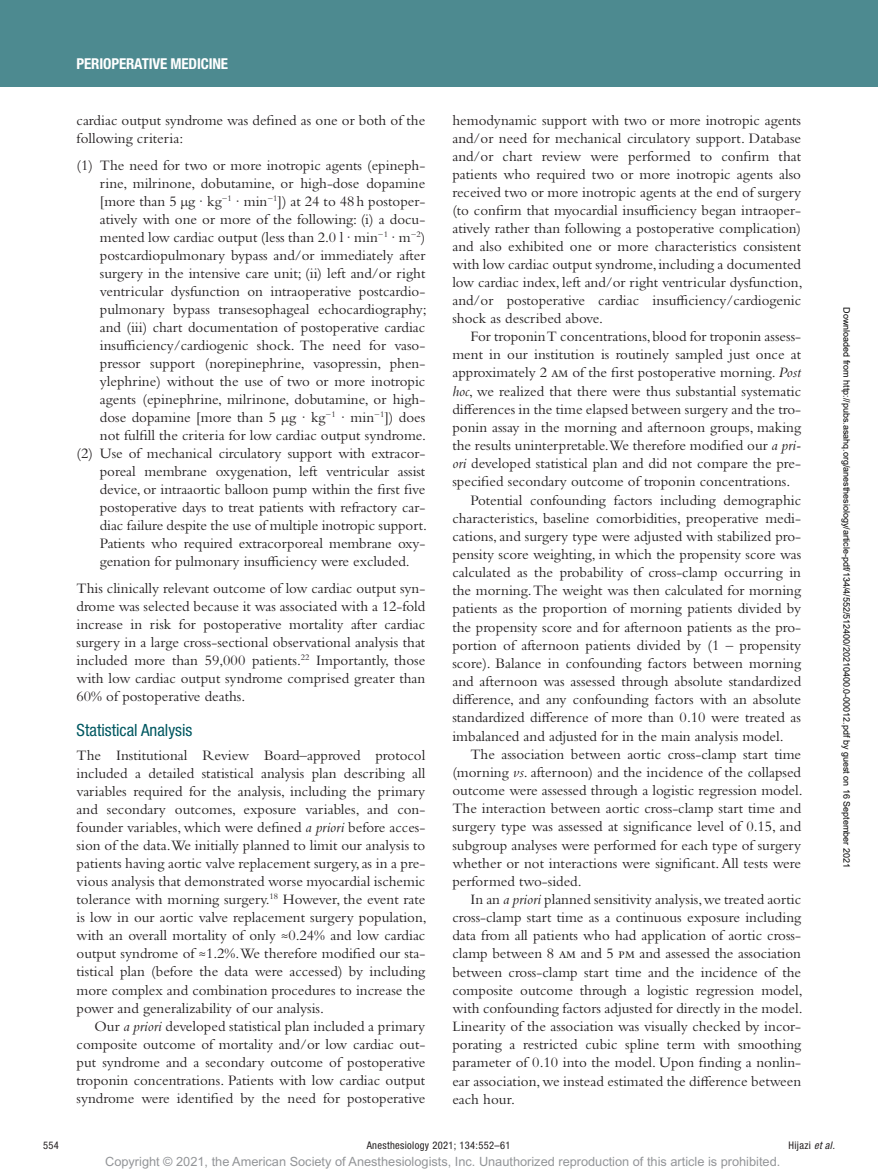
<style>
.page{position:relative;width:878px;height:1175px;background:#fff}
.page>*{position:absolute;margin:0;border:0;box-sizing:border-box;transform-origin:0 0}
.t1{font:condensed 16.8px "Helvetica Neue LT Std";color:#005861}
.t2{font:15px/18px "Bembo Std";color:#231f20;text-align:justify}
.t3{font:15px "Bembo Std";letter-spacing:.025em;color:#231f20}
.t4{font:700 condensed 15px "Helvetica Neue LT Std";letter-spacing:-.01em;color:#fff}
.t5{font:12.75px "Arial MT Std";color:#939598}
.t6{font:condensed 10.5px "Helvetica Neue LT Std";letter-spacing:.03em;color:#231f20}
.t7{font:9px "Arial";color:#000}
.s1{font-style:italic}
</style>
<div class="page">
<div style="left:0;top:0;width:878px;height:86px;background:#4d8a90"></div>
<p class="t4" style="left:77px;top:54px;width:153px">PERIOPERATIVE MEDICINE</p>
<p class="t2" style="left:77px;top:111px;width:350px">cardiac output syndrome was defined as one or both of the following criteria:</p>
<p class="t2" style="left:77px;top:156px;width:350px">(1) The need for two or more inotropic agents (epineph-</p>
<p class="t2" style="left:100px;top:174px;width:327px">rine, milrinone, dobutamine, or high-dose dopamine</p>
<p class="t2" style="left:100px;top:192px;width:327px">[more than 5 μg · kg<sup>−1</sup> · min<sup>−1</sup>]) at 24 to 48h postoper-</p>
<p class="t2" style="left:100px;top:210px;width:327px">atively with one or more of the following: (i) a docu-</p>
<p class="t2" style="left:100px;top:228px;width:327px">mented low cardiac output (less than 2.0 l · min<sup>−1</sup> · m<sup>−2</sup>)</p>
<p class="t2" style="left:100px;top:246px;width:327px">postcardiopulmonary bypass and/or immediately after</p>
<p class="t2" style="left:100px;top:264px;width:327px">surgery in the intensive care unit; (ii) left and/or right</p>
<p class="t2" style="left:100px;top:282px;width:327px">ventricular dysfunction on intraoperative postcardio-</p>
<p class="t2" style="left:100px;top:300px;width:328px">pulmonary bypass transesophageal echocardiography;</p>
<p class="t2" style="left:100px;top:318px;width:327px">and (iii) chart documentation of postoperative cardiac</p>
<p class="t2" style="left:100px;top:336px;width:327px">insufficiency/cardiogenic shock. The need for vaso-</p>
<p class="t3" style="left:100px;top:354px;width:327px">pressor support (norepinephrine, vasopressin, phen-</p>
<p class="t2" style="left:100px;top:372px;width:327px">ylephrine) without the use of two or more inotropic</p>
<p class="t2" style="left:100px;top:390px;width:327px">agents (epinephrine, milrinone, dobutamine, or high-</p>
<p class="t2" style="left:100px;top:408px;width:327px">dose dopamine [more than 5 μg · kg<sup>−1</sup> · min<sup>−1</sup>]) does</p>
<p class="t2" style="left:100px;top:426px;width:327px">not fulfill the criteria for low cardiac output syndrome.</p>
<p class="t2" style="left:77px;top:444px;width:350px">(2) Use of mechanical circulatory support with extracor-</p>
<p class="t2" style="left:100px;top:462px;width:327px">poreal membrane oxygenation, left ventricular assist</p>
<p class="t2" style="left:100px;top:480px;width:327px">device, or intraaortic balloon pump within the first five</p>
<p class="t2" style="left:100px;top:498px;width:327px">postoperative days to treat patients with refractory car-</p>
<p class="t2" style="left:100px;top:516px;width:328px">diac failure despite the use of multiple inotropic support.</p>
<p class="t2" style="left:100px;top:534px;width:327px">Patients who required extracorporeal membrane oxy-</p>
<p class="t2" style="left:100px;top:552px;width:311px">genation for pulmonary insufficiency were excluded.</p>
<p class="t2" style="left:77px;top:579px;width:350px">This clinically relevant outcome of low cardiac output syn&shy;drome was selected because it was associated with a 12-fold increase in risk for postoperative mortality after cardiac surgery in a large cross-sectional observational analysis that included more than 59,000 patients.<sup>22</sup> Importantly, those with low cardiac output syndrome comprised greater than 60% of postoperative deaths.</p>
<p class="t1" style="left:77px;top:720px;width:117px">Statistical Analysis</p>
<p class="t2" style="left:77px;top:746px;width:352px">The Institutional Review Board–approved protocol included a detailed statistical analysis plan describing all variables required for the analysis, including the primary and secondary outcomes, exposure variables, and con&shy;founder variables, which were defined <span class="s1">a priori</span> before acces&shy;sion of the data.We initially planned to limit our analysis to patients having aortic valve replacement surgery, as in a pre&shy;vious analysis that demonstrated worse myocardial ischemic tolerance with morning surgery.<sup>18</sup> However, the event rate is low in our aortic valve replacement surgery population, with an overall mortality of only ≈0.24% and low cardiac output syndrome of ≈1.2%. We therefore modified our sta&shy;tistical plan (before the data were accessed) by including more complex and combination procedures to increase the power and generalizability of our analysis.</p>
<p class="t2" style="left:77px;top:1016px;width:350px;text-indent:18px">Our <span class="s1">a priori</span> developed statistical plan included a primary composite outcome of mortality and/or low cardiac out&shy;put syndrome and a secondary outcome of postoperative troponin concentrations. Patients with low cardiac output syndrome were identified by the need for postoperative</p>
<p class="t2" style="left:452px;top:111px;width:352px">hemodynamic support with two or more inotropic agents and/or need for mechanical circulatory support. Database and/or chart review were performed to confirm that patients who required two or more inotropic agents also received two or more inotropic agents at the end of surgery (to confirm that myocardial insufficiency began intraoper&shy;atively rather than following a postoperative complication) and also exhibited one or more characteristics consistent with low cardiac output syndrome, including a documented low cardiac index, left and/or right ventricular dysfunction, and/or postoperative cardiac insufficiency/cardiogenic shock as described above.</p>
<p class="t2" style="left:470px;top:327px;width:332px">For troponin T concentrations, blood for troponin assess-</p>
<p class="t2" style="left:452px;top:345px;width:350px">ment in our institution is routinely sampled just once at</p>
<p class="t2" style="left:452px;top:363px;width:350px">approximately 2 am of the first postoperative morning. <span class="s1">Post</span></p>
<p class="t2" style="left:452px;top:381px;width:350px"><span class="s1">hoc</span>, we realized that there were thus substantial systematic</p>
<p class="t2" style="left:452px;top:400px;width:350px">differences in the time elapsed between surgery and the tro-</p>
<p class="t2" style="left:452px;top:418px;width:350px">ponin assay in the morning and afternoon groups, making</p>
<p class="t2" style="left:452px;top:436px;width:350px">the results uninterpretable.We therefore modified our <span class="s1">a pri-</span></p>
<p class="t2" style="left:452px;top:454px;width:350px"><span class="s1">ori</span> developed statistical plan and did not compare the pre-</p>
<p class="t2" style="left:452px;top:472px;width:339px">specified secondary outcome of troponin concentrations.</p>
<p class="t2" style="left:470px;top:490px;width:332px">Potential confounding factors including demographic</p>
<p class="t2" style="left:452px;top:509px;width:350px">characteristics, baseline comorbidities, preoperative medi-</p>
<p class="t2" style="left:452px;top:527px;width:350px">cations, and surgery type were adjusted with stabilized pro-</p>
<p class="t2" style="left:452px;top:545px;width:350px">pensity score weighting, in which the propensity score was</p>
<p class="t2" style="left:452px;top:563px;width:350px">calculated as the probability of cross-clamp occurring in</p>
<p class="t2" style="left:452px;top:581px;width:350px">the morning. The weight was then calculated for morning</p>
<p class="t2" style="left:452px;top:599px;width:350px">patients as the proportion of morning patients divided by</p>
<p class="t2" style="left:452px;top:617px;width:350px">the propensity score and for afternoon patients as the pro-</p>
<p class="t2" style="left:452px;top:636px;width:350px">portion of afternoon patients divided by (1 – propensity</p>
<p class="t2" style="left:452px;top:654px;width:350px">score). Balance in confounding factors between morning</p>
<p class="t2" style="left:452px;top:672px;width:350px">and afternoon was assessed through absolute standardized</p>
<p class="t2" style="left:452px;top:690px;width:350px">difference, and any confounding factors with an absolute</p>
<p class="t2" style="left:452px;top:708px;width:350px">standardized difference of more than 0.10 were treated as</p>
<p class="t2" style="left:452px;top:726px;width:333px">imbalanced and adjusted for in the main analysis model.</p>
<p class="t2" style="left:470px;top:744px;width:332px">The association between aortic cross-clamp start time</p>
<p class="t2" style="left:452px;top:763px;width:350px">(morning <span class="s1">vs</span>. afternoon) and the incidence of the collapsed</p>
<p class="t2" style="left:452px;top:781px;width:352px">outcome were assessed through a logistic regression model.</p>
<p class="t2" style="left:452px;top:799px;width:350px">The interaction between aortic cross-clamp start time and</p>
<p class="t2" style="left:452px;top:817px;width:350px">surgery type was assessed at significance level of 0.15, and</p>
<p class="t2" style="left:452px;top:835px;width:350px">subgroup analyses were performed for each type of surgery</p>
<p class="t2" style="left:452px;top:853px;width:350px">whether or not interactions were significant. All tests were</p>
<p class="t2" style="left:452px;top:872px;width:131px">performed two-sided.</p>
<p class="t2" style="left:470px;top:890px;width:332px">In an <span class="s1">a priori</span> planned sensitivity analysis, we treated aortic</p>
<p class="t2" style="left:452px;top:908px;width:350px">cross-clamp start time as a continuous exposure including</p>
<p class="t2" style="left:452px;top:926px;width:350px">data from all patients who had application of aortic cross-</p>
<p class="t2" style="left:452px;top:944px;width:350px">clamp between 8 am and 5 pm and assessed the association</p>
<p class="t2" style="left:452px;top:962px;width:350px">between cross-clamp start time and the incidence of the</p>
<p class="t2" style="left:452px;top:980px;width:352px">composite outcome through a logistic regression model,</p>
<p class="t2" style="left:452px;top:999px;width:352px">with confounding factors adjusted for directly in the model.</p>
<p class="t2" style="left:452px;top:1017px;width:350px">Linearity of the association was visually checked by incor-</p>
<p class="t2" style="left:452px;top:1035px;width:350px">porating a restricted cubic spline term with smoothing</p>
<p class="t2" style="left:452px;top:1053px;width:350px">parameter of 0.10 into the model. Upon finding a nonlin-</p>
<p class="t2" style="left:452px;top:1071px;width:350px">ear association, we instead estimated the difference between</p>
<p class="t2" style="left:452px;top:1089px;width:64px">each hour.</p>
<p class="t7" style="left:850px;top:307px;width:562px;rotate:90deg">Downloaded from http://pubs.asahq.org/anesthesiology/article-pdf/134/4/552/512400/20210400.0-00012.pdf by guest on 16 September 2021</p>
<p class="t6" style="left:43px;top:1139px;width:17px">554</p>
<p class="t6" style="left:367px;top:1139px;width:145px">Anesthesiology 2021; 134:552–61</p>
<p class="t5" style="left:105px;top:1154px;width:676px">Copyright © 2021, the American Society of Anesthesiologists, Inc. Unauthorized reproduction of this article is prohibited.</p>
<p class="t6" style="left:788px;top:1139px;width:48px">Hijazi <span class="s1">et al.</span></p>
</div>
